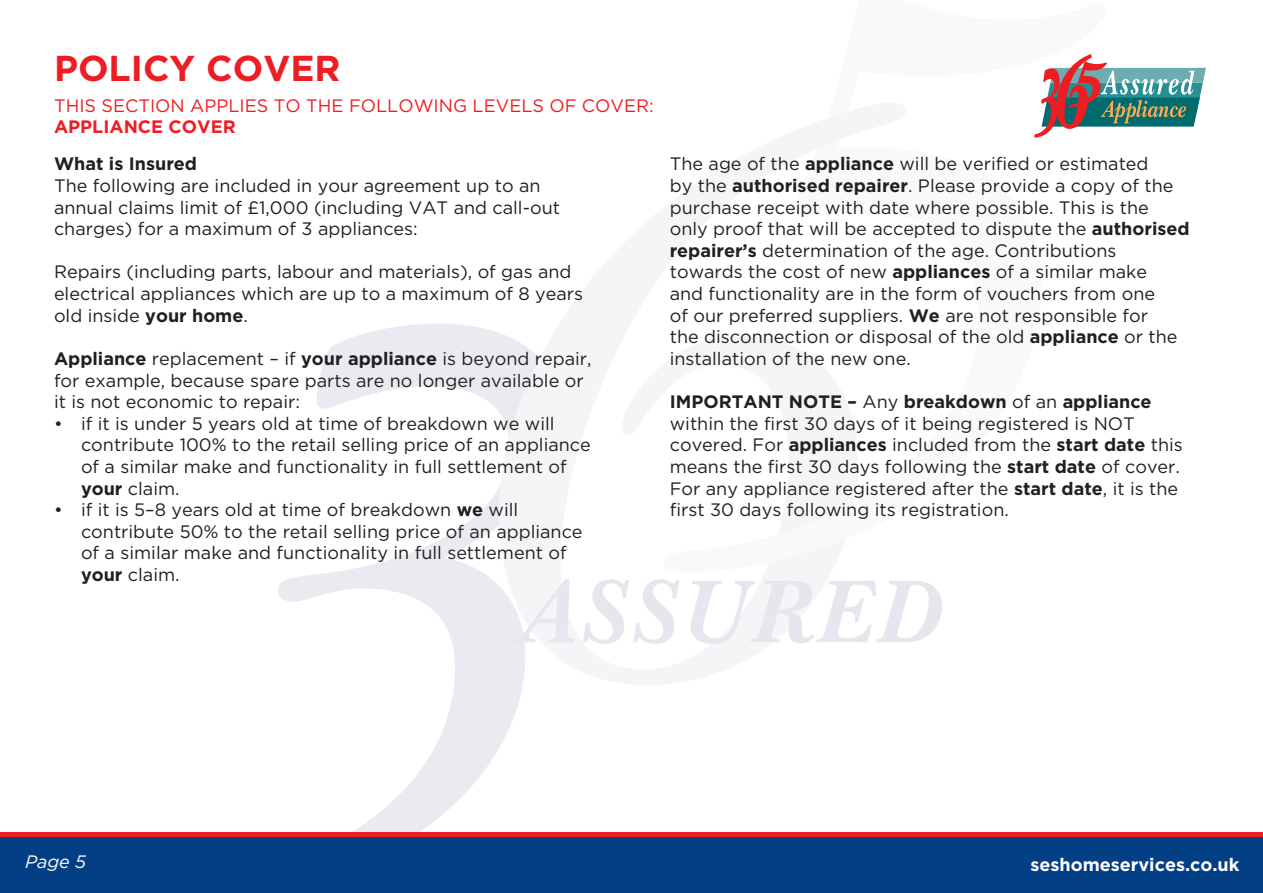
<style>
.page{position:relative;width:1263px;height:893px;background:#fff}
.page>*{position:absolute;margin:0;border:0;box-sizing:border-box;transform-origin:0 0}
.t1{font:700 36px "Gotham";color:#ee1d23}
.t2{font:18px/21.6px "Gotham";color:#231f20}
.t3{font:18px "Gotham";color:#ee1d23}
.t4{font:700 18px "Gotham";color:#fff}
.t5{font:700 18px "Gotham";color:#ee1d23}
.t6{font:700 18px "Gotham";color:#231f20}
.t7{font:italic 18px "Gotham";color:#fff}
.s1{font-weight:700}
</style>
<div class="page">
<svg style="left:278px;top:324px;width:245px;height:508px"></svg>
<svg style="left:499px;top:324px;width:76px;height:361px;fill:#f5f5f8"></svg>
<svg style="left:514px;top:579px;width:60px;height:64px"></svg>
<svg style="left:583px;top:579px;width:97px;height:65px"></svg>
<svg style="left:690px;top:580px;width:252px;height:64px"></svg>
<div style="left:0;top:832px;width:1263px;height:61px;background:linear-gradient(to right,#ee1d23,#ee1d23)"></div>
<div style="left:0;top:838px;width:1263px;height:55px;background:#023f85"></div>
<svg style="left:1034px;top:54px;width:172px;height:84px"></svg>
<p class="t1" style="left:54px;top:47px;width:288px">POLICY COVER</p>
<p class="t3" style="left:54px;top:95px;width:601px">THIS SECTION APPLIES TO THE FOLLOWING LEVELS OF COVER:</p>
<p class="t5" style="left:54px;top:116px;width:183px">APPLIANCE COVER</p>
<p class="t6" style="left:54px;top:154px;width:145px">What is Insured</p>
<p class="t2" style="left:54px;top:175px;width:507px">The following are included in your agreement up to an annual claims limit of £1,000 (including VAT and call-out charges) for a maximum of 3 appliances:</p>
<p class="t2" style="left:54px;top:261px;width:519px">Repairs (including parts, labour and materials), of gas and</p>
<p class="t2" style="left:54px;top:283px;width:531px">electrical appliances which are up to a maximum of 8 years old inside <span class="s1">your home</span>.</p>
<p class="t2" style="left:54px;top:347px;width:539px"><span class="s1">Appliance</span> replacement – if <span class="s1">your appliance</span> is beyond repair,</p>
<p class="t2" style="left:54px;top:369px;width:531px">for example, because spare parts are no longer available or it is not economic to repair:</p>
<p class="t2" style="left:81px;top:412px;width:511px;text-indent:-27px">• if it is under 5 years old at time of breakdown we will contribute 100% to the retail selling price of an appliance of a similar make and functionality in full settlement of <span class="s1">your</span> claim.</p>
<p class="t2" style="left:81px;top:499px;width:503px;text-indent:-27px">• if it is 5–8 years old at time of breakdown <span class="s1">we</span> will contribute 50% to the retail selling price of an appliance of a similar make and functionality in full settlement of <span class="s1">your</span> claim.</p>
<p class="t2" style="left:670px;top:153px;width:521px">The age of the <span class="s1">appliance</span> will be verified or estimated<br>by the <span class="s1">authorised repairer</span>. Please provide a copy of the purchase receipt with date where possible. This is the only proof that will be accepted to dispute the <span class="s1">authorised repairer’s</span> determination of the age. Contributions towards the cost of new <span class="s1">appliances</span> of a similar make<br>and functionality are in the form of vouchers from one<br>of our preferred suppliers. <span class="s1">We</span> are not responsible for<br>the disconnection or disposal of the old <span class="s1">appliance</span> or the installation of the new one.</p>
<p class="t2" style="left:670px;top:391px;width:515px"><span class="s1">IMPORTANT NOTE –</span> Any <span class="s1">breakdown</span> of an <span class="s1">appliance </span>within the first 30 days of it being registered is NOT covered. For <span class="s1">appliances</span> included from the <span class="s1">start date</span> this means the first 30 days following the <span class="s1">start date</span> of cover.<br>For any appliance registered after the <span class="s1">start date</span>, it is the first 30 days following its registration.</p>
<p class="t7" style="left:25px;top:852px;width:63px">Page 5</p>
<p class="t4" style="left:1030px;top:854px;width:210px">seshomeservices.co.uk</p>
</div>
